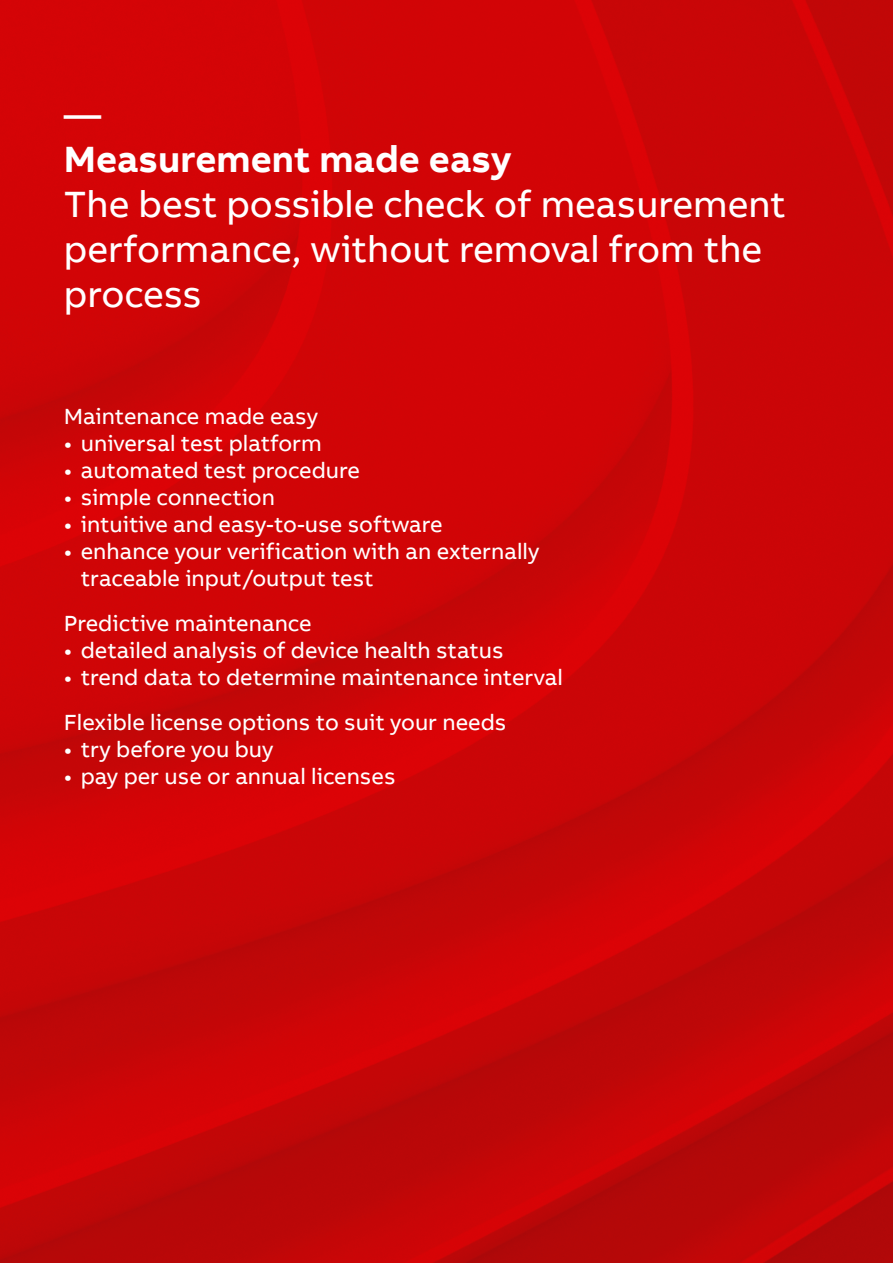
<style>
.page{position:relative;width:893px;height:1263px;background:#fff}
.page>*{position:absolute;margin:0;border:0;box-sizing:border-box;transform-origin:0 0}
.Strapline_25pt_30pt{font:37.5px/45px "AB Bvoice";color:#fff}
.MME_25pt_30pt{font:700 37.5px "AB Bvoice";color:#fff}
.FandB_Title_15pt_18p{font:22.5px/27px "AB Bvoice";color:#fff}
</style>
<div class="page">
<img style="left:0;top:0;width:893px;height:1263px">
<p class="Strapline_25pt_30pt" style="left:64px;top:92px;width:39px">—</p>
<p class="MME_25pt_30pt" style="left:64px;top:135px;width:449px">Measurement made easy</p>
<p class="Strapline_25pt_30pt" style="left:64px;top:182px;width:724px">The best possible check of measurement performance, without removal from the process</p>
<p class="FandB_Title_15pt_18p" style="left:64px;top:403px;width:256px">Maintenance made easy</p>
<p class="FandB_Title_15pt_18p" style="left:64px;top:430px;width:260px">• universal test platform</p>
<p class="FandB_Title_15pt_18p" style="left:64px;top:457px;width:298px">• automated test procedure</p>
<p class="FandB_Title_15pt_18p" style="left:64px;top:484px;width:213px">• simple connection</p>
<p class="FandB_Title_15pt_18p" style="left:64px;top:511px;width:380px">• intuitive and easy-to-use software</p>
<p class="FandB_Title_15pt_18p" style="left:81px;top:538px;width:460px;text-indent:-17px">• enhance your verification with an externally traceable input/output test</p>
<p class="FandB_Title_15pt_18p" style="left:64px;top:610px;width:249px">Predictive maintenance</p>
<p class="FandB_Title_15pt_18p" style="left:64px;top:637px;width:441px">• detailed analysis of device health status</p>
<p class="FandB_Title_15pt_18p" style="left:64px;top:664px;width:501px">• trend data to determine maintenance interval</p>
<p class="FandB_Title_15pt_18p" style="left:64px;top:709px;width:444px">Flexible license options to suit your needs</p>
<p class="FandB_Title_15pt_18p" style="left:64px;top:736px;width:211px">• try before you buy</p>
<p class="FandB_Title_15pt_18p" style="left:64px;top:763px;width:333px">• pay per use or annual licenses</p>
</div>
